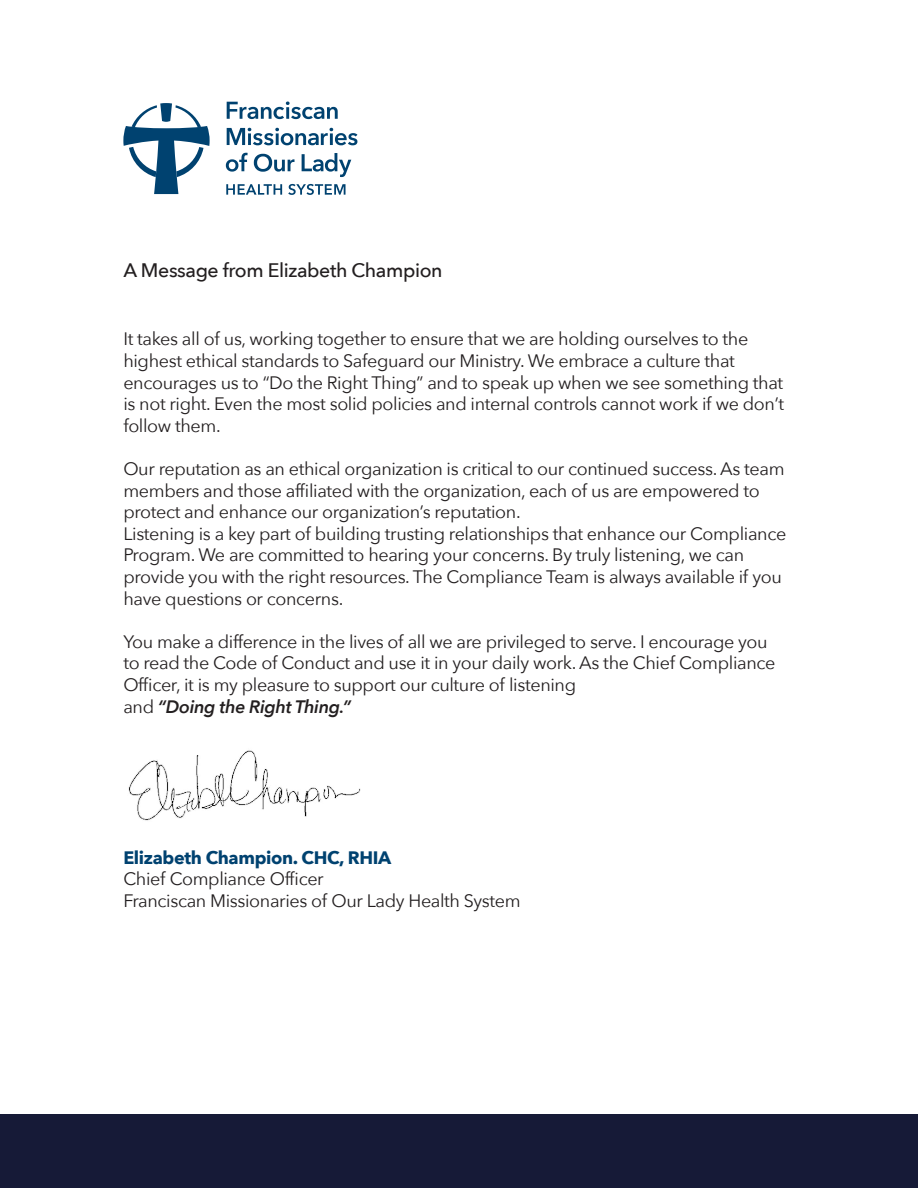
<style>
.page{position:relative;width:918px;height:1188px;background:#fff}
.page>*{position:absolute;margin:0;border:0;box-sizing:border-box;transform-origin:0 0}
.t1{font:500 19.5px "Avenir Next";letter-spacing:-.02em;color:#231f20}
.t2{font:18px/21.6px "Avenir Next";letter-spacing:-.02em;color:#231f20}
.t3{font:700 18px "Avenir Next";letter-spacing:-.02em;color:#004270}
.s1{font-weight:600;font-style:italic}
</style>
<div class="page">
<svg style="left:123px;top:103px;width:87px;height:91px"></svg>
<svg style="left:226px;top:153px;width:125px;height:24px"></svg>
<svg style="left:227px;top:128px;width:130px;height:17px"></svg>
<svg style="left:227px;top:102px;width:111px;height:17px"></svg>
<svg style="left:226px;top:184px;width:120px;height:11px"></svg>
<div style="left:0;top:1115px;width:918px;height:73px;background:#161a37"></div>
<img style="left:128px;top:750px;width:233px;height:71px">
<p class="t1" style="left:123px;top:254px;width:321px">A Message from Elizabeth Champion</p>
<p class="t2" style="left:123px;top:328px;width:662px">It takes all of us, working together to ensure that we are holding ourselves to the highest ethical standards to Safeguard our Ministry. We embrace a culture that encourages us to “Do the Right Thing” and to speak up when we see something that is not right. Even the most solid policies and internal controls cannot work if we don’t follow them.</p>
<p class="t2" style="left:123px;top:457px;width:664px">Our reputation as an ethical organization is critical to our continued success. As team members and those affiliated with the organization, each of us are empowered to protect and enhance our organization’s reputation.<br>Listening is a key part of building trusting relationships that enhance our Compliance Program. We are committed to hearing your concerns. By truly listening, we can provide you with the right resources. The Compliance Team is always available if you have questions or concerns.</p>
<p class="t2" style="left:123px;top:630px;width:654px">You make a difference in the lives of all we are privileged to serve. I encourage you to read the Code of Conduct and use it in your daily work. As the Chief Compliance Officer, it is my pleasure to support our culture of listening<br>and <span class="s1">“Doing the Right Thing.”</span></p>
<p class="t3" style="left:123px;top:842px;width:269px">Elizabeth Champion. CHC, RHIA</p>
<p class="t2" style="left:123px;top:868px;width:399px">Chief Compliance Officer<br>Franciscan Missionaries of Our Lady Health System</p>
</div>
